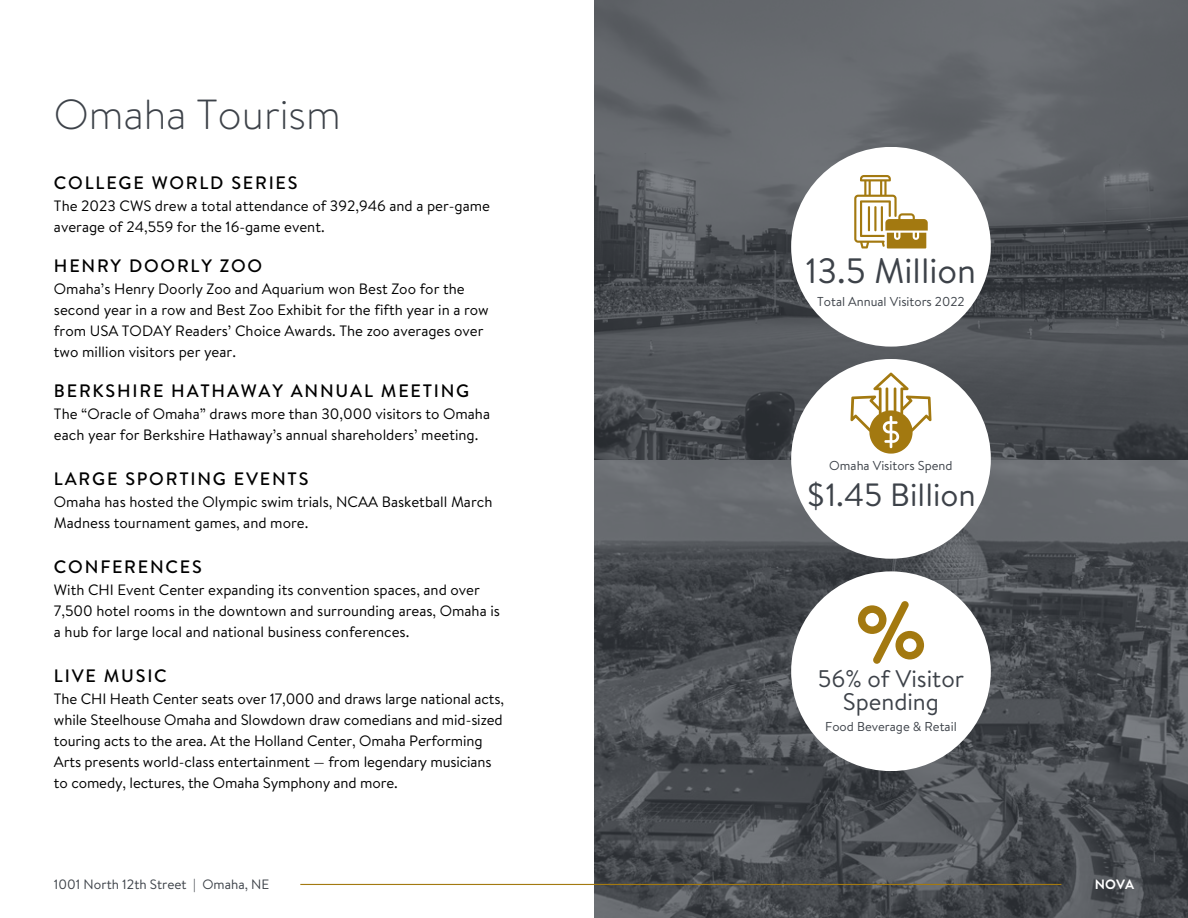
<style>
.page{position:relative;width:1188px;height:918px;background:#fff}
.page>*{position:absolute;margin:0;border:0;box-sizing:border-box;transform-origin:0 0}
.t1{font:300 42px "Brandon Text";color:#3d4249}
.t2{font:35.25px "Brandon Text";color:#3d4249}
.t3{font:32.25px "Brandon Text";color:#3d4249}
.t4{font:24px/22.5px "Brandon Text";color:#3d4249;text-align:center}
.t5{font:500 18px "Brandon Text";letter-spacing:.1em;color:#000}
.t6{font:15px/21px "Brandon Text";color:#000}
.t7{font:13.5px "Brandon Text";color:#3d4249}
.t8{font:700 13.5px "Brandon Text";color:#fff}
.t9{font:12.9px "Brandon Text";color:#3d4249}
</style>
<div class="page">
<svg style="left:594px;top:0;width:594px;height:918px;background:#52555a"></svg>
<hr style="left:300px;top:884px;width:761px;height:1px;background:#a37910">
<div style="left:791px;top:359px;width:200px;height:200px;background:#fff;border-radius:50%"></div>
<svg style="left:850px;top:373px;width:81px;height:80px"></svg>
<div style="left:791px;top:147px;width:200px;height:200px;background:#fff;border-radius:50%"></div>
<svg style="left:854px;top:175px;width:73px;height:73px"></svg>
<div style="left:791px;top:571px;width:200px;height:200px;background:#fff;border-radius:50%"></div>
<svg style="left:858px;top:601px;width:66px;height:63px"></svg>
<h3 class="t1" style="left:54px;top:85px;width:288px">Omaha Tourism</h3>
<p class="t5" style="left:54px;top:170px;width:245px">COLLEGE WORLD SERIES</p>
<p class="t6" style="left:54px;top:195px;width:438px">The 2023 CWS drew a total attendance of 392,946 and a per-game average of 24,559 for the 16-game event.</p>
<p class="t5" style="left:54px;top:253px;width:210px">HENRY DOORLY ZOO</p>
<p class="t6" style="left:54px;top:278px;width:436px">Omaha’s Henry Doorly Zoo and Aquarium won Best Zoo for the second year in a row and Best Zoo Exhibit for the fifth year in a row from USA TODAY Readers’ Choice Awards. The zoo averages over two million visitors per year.</p>
<p class="t5" style="left:54px;top:378px;width:417px">BERKSHIRE HATHAWAY ANNUAL MEETING</p>
<p class="t6" style="left:54px;top:403px;width:438px">The “Oracle of Omaha” draws more than 30,000 visitors to Omaha each year for Berkshire Hathaway’s annual shareholders’ meeting.</p>
<p class="t5" style="left:54px;top:466px;width:256px">LARGE SPORTING EVENTS</p>
<p class="t6" style="left:54px;top:491px;width:440px">Omaha has hosted the Olympic swim trials, NCAA Basketball March<br>Madness tournament games, and more.</p>
<p class="t5" style="left:54px;top:554px;width:149px">CONFERENCES</p>
<p class="t6" style="left:54px;top:579px;width:447px">With CHI Event Center expanding its convention spaces, and over<br>7,500 hotel rooms in the downtown and surrounding areas, Omaha is a hub for large local and national business conferences.</p>
<p class="t5" style="left:54px;top:663px;width:114px">LIVE MUSIC</p>
<p class="t6" style="left:54px;top:688px;width:452px">The CHI Heath Center seats over 17,000 and draws large national acts, while Steelhouse Omaha and Slowdown draw comedians and mid-sized touring acts to the area. At the Holland Center, Omaha Performing Arts presents world-class entertainment — from legendary musicians to comedy, lectures, the Omaha Symphony and more.</p>
<h2 class="t2" style="left:806px;top:245px;width:172px">13.5 Million</h2>
<p class="t9" style="left:817px;top:293px;width:149px">Total Annual Visitors 2022</p>
<p class="t9" style="left:829px;top:457px;width:125px">Omaha Visitors Spend</p>
<p class="t3" style="left:806px;top:471px;width:171px">$1.45 Billion</p>
<p class="t4" style="left:818px;top:667px;width:148px">56% of Visitor<br>Spending</p>
<p class="t9" style="left:825px;top:717px;width:133px">Food Beverage &amp; Retail</p>
<p class="t7" style="left:54px;top:875px;width:217px">1001 North 12th Street | Omaha, NE</p>
<h2 class="t8" style="left:1095px;top:875px;width:41px">NOVA</h2>
</div>
